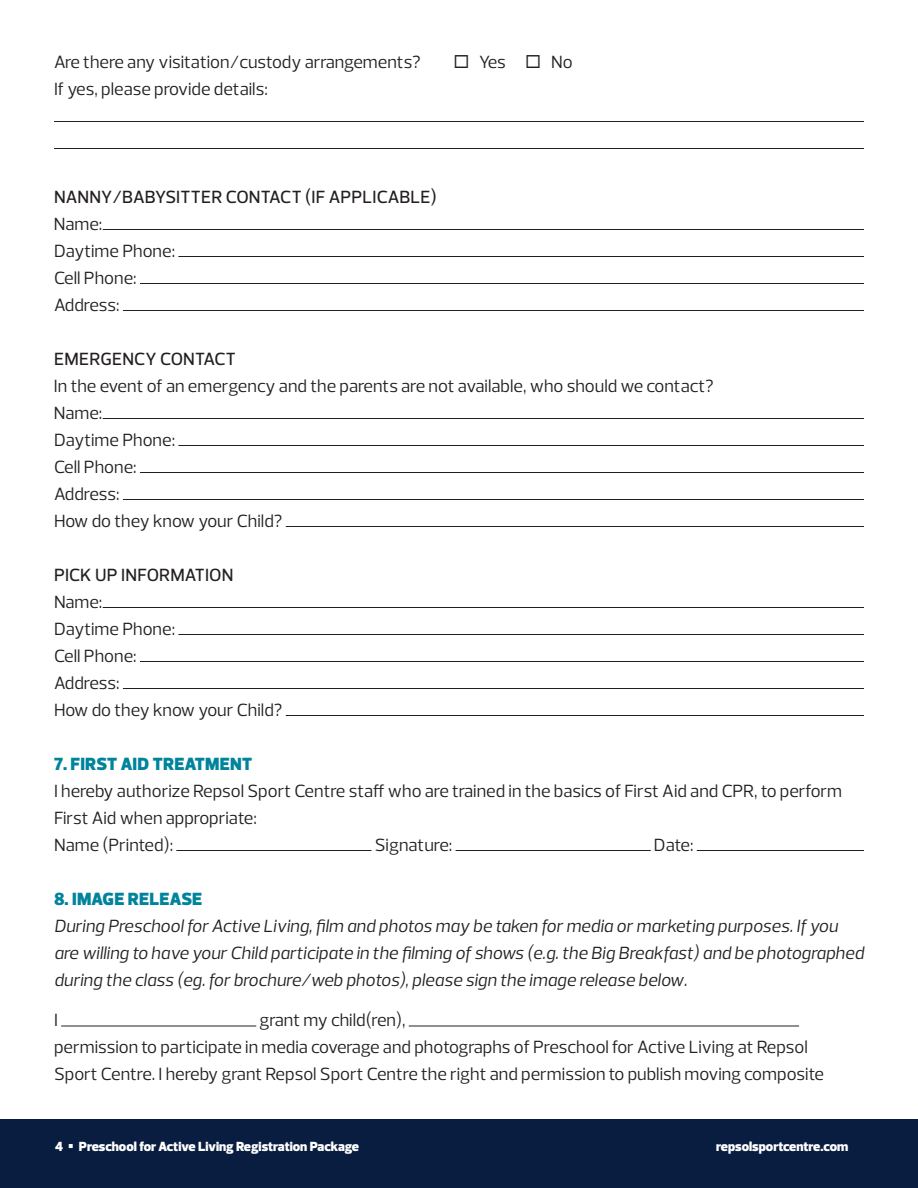
<style>
.page{position:relative;width:918px;height:1188px;background:#fff}
.page>*{position:absolute;margin:0;border:0;box-sizing:border-box;transform-origin:0 0}
.t1{font:18px/27px "Prelo";color:#231f20}
.t2{font:italic 18px/27px "Prelo";color:#231f20}
.t3{font:500 18px "Prelo";color:#231f20}
.t4{font:900 18px "Prelo";letter-spacing:.015em;color:#00849c}
.t5{font:900 13.5px "Prelo";color:#fff}
</style>
<div class="page">
<div style="left:0;top:1119px;width:918px;height:69px;background:#081d3f"></div>
<hr style="left:54px;top:121px;width:810px;height:1px;background:#231f20">
<hr style="left:54px;top:148px;width:810px;height:1px;background:#231f20">
<hr style="left:103px;top:229px;width:761px;height:1px;background:#231f20">
<hr style="left:178px;top:256px;width:686px;height:1px;background:#231f20">
<hr style="left:140px;top:283px;width:724px;height:1px;background:#231f20">
<hr style="left:123px;top:310px;width:741px;height:1px;background:#231f20">
<hr style="left:103px;top:418px;width:761px;height:1px;background:#231f20">
<hr style="left:178px;top:445px;width:686px;height:1px;background:#231f20">
<hr style="left:140px;top:472px;width:724px;height:1px;background:#231f20">
<hr style="left:123px;top:499px;width:741px;height:1px;background:#231f20">
<hr style="left:286px;top:526px;width:578px;height:1px;background:#231f20">
<hr style="left:103px;top:607px;width:761px;height:1px;background:#231f20">
<hr style="left:178px;top:634px;width:686px;height:1px;background:#231f20">
<hr style="left:140px;top:661px;width:724px;height:1px;background:#231f20">
<hr style="left:123px;top:688px;width:741px;height:1px;background:#231f20">
<hr style="left:286px;top:715px;width:578px;height:1px;background:#231f20">
<hr style="left:176px;top:850px;width:196px;height:1px;background:#231f20">
<hr style="left:456px;top:850px;width:195px;height:1px;background:#231f20">
<hr style="left:697px;top:850px;width:167px;height:1px;background:#231f20">
<hr style="left:61px;top:1026px;width:195px;height:1px;background:#231f20">
<hr style="left:409px;top:1026px;width:195px;height:1px;background:#231f20">
<hr style="left:604px;top:1026px;width:195px;height:1px;background:#231f20">
<p class="t1" style="left:54px;top:48px;width:368px">Are there any visitation/custody arrangements?</p>
<p class="t1" style="left:453px;top:48px;width:121px">◻ Yes ◻ No</p>
<p class="t1" style="left:54px;top:75px;width:215px">If yes, please provide details:</p>
<p class="t3" style="left:54px;top:186px;width:384px">NANNY/BABYSITTER CONTACT (IF APPLICABLE)</p>
<p class="t1" style="left:54px;top:210px;width:123px">Name:<br>Daytime Phone:<br>Cell Phone:<br>Address:</p>
<p class="t3" style="left:54px;top:348px;width:183px">EMERGENCY CONTACT</p>
<p class="t1" style="left:54px;top:372px;width:661px">In the event of an emergency and the parents are not available, who should we contact?<br>Name:<br>Daytime Phone:<br>Cell Phone:<br>Address:<br>How do they know your Child?</p>
<p class="t3" style="left:54px;top:564px;width:181px">PICK UP INFORMATION</p>
<p class="t1" style="left:54px;top:588px;width:230px">Name:<br>Daytime Phone:<br>Cell Phone:<br>Address:<br>How do they know your Child?</p>
<p class="t4" style="left:54px;top:753px;width:200px">7. FIRST AID TREATMENT</p>
<p class="t1" style="left:54px;top:777px;width:790px">I hereby authorize Repsol Sport Centre staff who are trained in the basics of First Aid and CPR, to perform<br>First Aid when appropriate:<br>Name (Printed):</p>
<p class="t1" style="left:375px;top:831px;width:79px">Signature:</p>
<p class="t1" style="left:654px;top:831px;width:41px">Date:</p>
<p class="t4" style="left:54px;top:888px;width:150px">8. IMAGE RELEASE</p>
<p class="t2" style="left:54px;top:912px;width:811px">During Preschool for Active Living, film and photos may be taken for media or marketing purposes. If you are willing to have your Child participate in the filming of shows (e.g. the Big Breakfast) and be photographed during the class (eg. for brochure/web photos), please sign the image release below.</p>
<p class="t1" style="left:54px;top:1007px;width:5px">I</p>
<p class="t1" style="left:54px;top:1007px;width:771px;text-indent:206px">grant my child(ren),<br>permission to participate in media coverage and photographs of Preschool for Active Living at Repsol<br>Sport Centre. I hereby grant Repsol Sport Centre the right and permission to publish moving composite</p>
<p class="t5" style="left:55px;top:1138px;width:305px">4 ▪ Preschool for Active Living Registration Package</p>
<p class="t5" style="left:716px;top:1138px;width:134px">repsolsportcentre.com</p>
</div>
